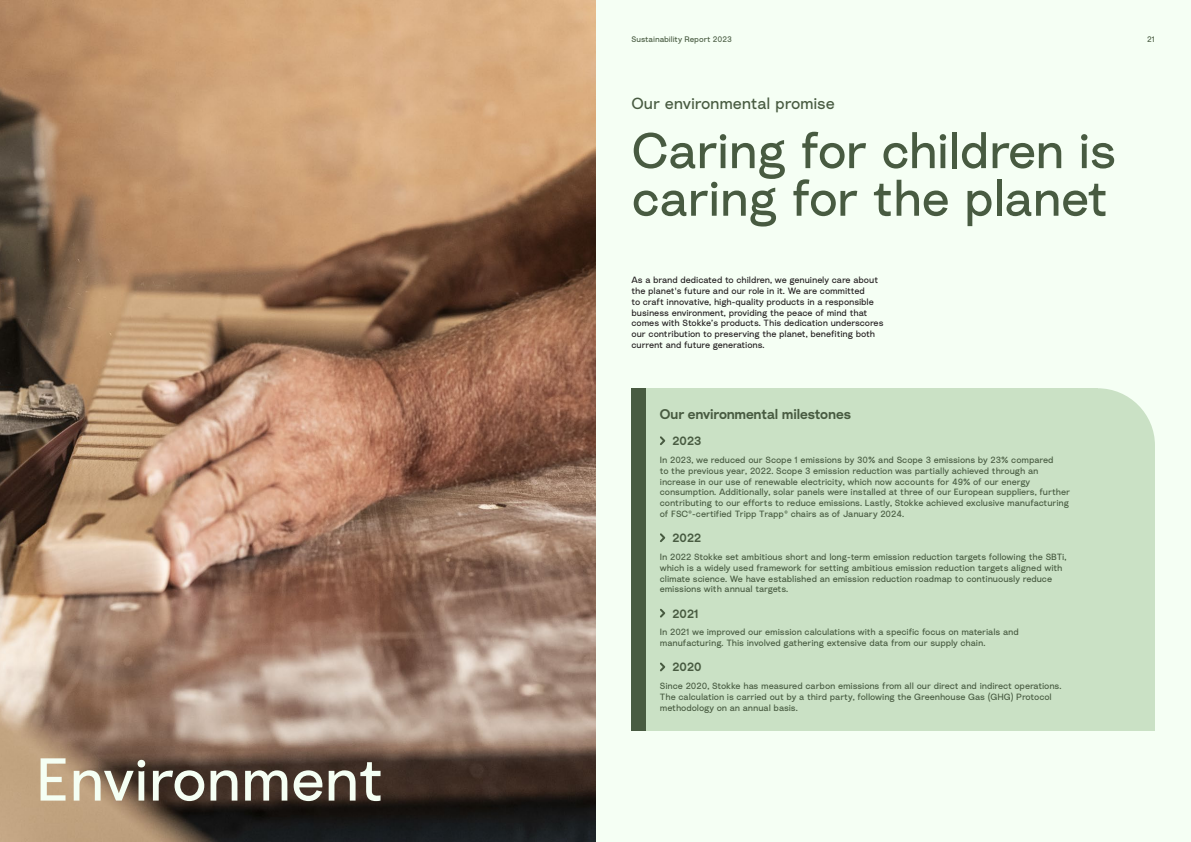
<style>
.page{position:relative;width:1191px;height:842px;background:#fff}
.page>*{position:absolute;margin:0;border:0;box-sizing:border-box;transform-origin:0 0}
.t1{font:60px "Stokke";letter-spacing:-.01em;color:#f5fff4}
.t2{font:50px/47.6px "Stokke";letter-spacing:-.02em;color:#485b41}
.t3{font:16px "Stokke";letter-spacing:-.01em;color:#485b41}
.t4{font:600 14px "Stokke";letter-spacing:-.01em;color:#485b41}
.t5{font:600 12px "Stokke";color:#485b41}
.t6{font:9px/10.8px "Stokke";letter-spacing:-.01em;color:#485b41}
.t7{font:9px/10.8px "Stokke";letter-spacing:-.01em;color:#231f20}
.t8{font:8px "Stokke";letter-spacing:-.01em;color:#485b41}
</style>
<div class="page">
<div style="left:595px;top:0;width:596px;height:842px;background:#f5fff4"></div>
<img style="left:0;top:0;width:595px;height:842px">
<div style="left:1040px;top:388px;width:115px;height:115px;background:#cae1c5;border-radius:50%"></div>
<div style="left:631px;top:388px;width:466px;height:342px;background:#cae1c5"></div>
<div style="left:1059px;top:446px;width:96px;height:284px;background:#cae1c5"></div>
<div style="left:631px;top:388px;width:14px;height:342px;background:#485b41"></div>
<svg style="left:660px;top:436px;width:6px;height:9px"></svg>
<svg style="left:660px;top:533px;width:6px;height:9px"></svg>
<svg style="left:660px;top:608px;width:6px;height:10px"></svg>
<svg style="left:660px;top:662px;width:6px;height:10px"></svg>
<h1 class="t1" style="left:36px;top:739px;width:350px">Environment</h1>
<p class="t8" style="left:631px;top:34px;width:102px">Sustainability Report 2023</p>
<p class="t8" style="left:1147px;top:34px;width:9px">21</p>
<h3 class="t3" style="left:631px;top:93px;width:205px">Our environmental promise</h3>
<h2 class="t2" style="left:631px;top:125px;width:486px">Caring for children is caring for the planet</h2>
<p class="t7" style="left:631px;top:274px;width:253px">As a brand dedicated to children, we genuinely care about the planet's future and our role in it. We are committed<br>to craft innovative, high-quality products in a responsible business environment, providing the peace of mind that comes with Stokke’s products. This dedication underscores our contribution to preserving the planet, benefiting both current and future generations.</p>
<h3 class="t4" style="left:660px;top:405px;width:193px">Our environmental milestones</h3>
<h3 class="t5" style="left:672px;top:433px;width:30px">2023</h3>
<p class="t6" style="left:660px;top:454px;width:411px">In 2023, we reduced our Scope 1 emissions by 30% and Scope 3 emissions by 23% compared<br>to the previous year, 2022. Scope 3 emission reduction was partially achieved through an increase in our use of renewable electricity, which now accounts for 49% of our energy consumption. Additionally, solar panels were installed at three of our European suppliers, further contributing to our efforts to reduce emissions. Lastly, Stokke achieved exclusive manufacturing of FSC®‑certified Tripp Trapp® chairs as of January 2024.</p>
<h3 class="t5" style="left:672px;top:530px;width:30px">2022</h3>
<p class="t6" style="left:660px;top:551px;width:408px">In 2022 Stokke set ambitious short and long-term emission reduction targets following the SBTi, which is a widely used framework for setting ambitious emission reduction targets aligned with climate science. We have established an emission reduction roadmap to continuously reduce emissions with annual targets.</p>
<h3 class="t5" style="left:672px;top:605px;width:27px">2021</h3>
<p class="t6" style="left:660px;top:626px;width:360px">In 2021 we improved our emission calculations with a specific focus on materials and manufacturing. This involved gathering extensive data from our supply chain.</p>
<h3 class="t5" style="left:672px;top:659px;width:30px">2020</h3>
<p class="t6" style="left:660px;top:680px;width:403px">Since 2020, Stokke has measured carbon emissions from all our direct and indirect operations.<br>The calculation is carried out by a third party, following the Greenhouse Gas (GHG) Protocol methodology on an annual basis.</p>
</div>
